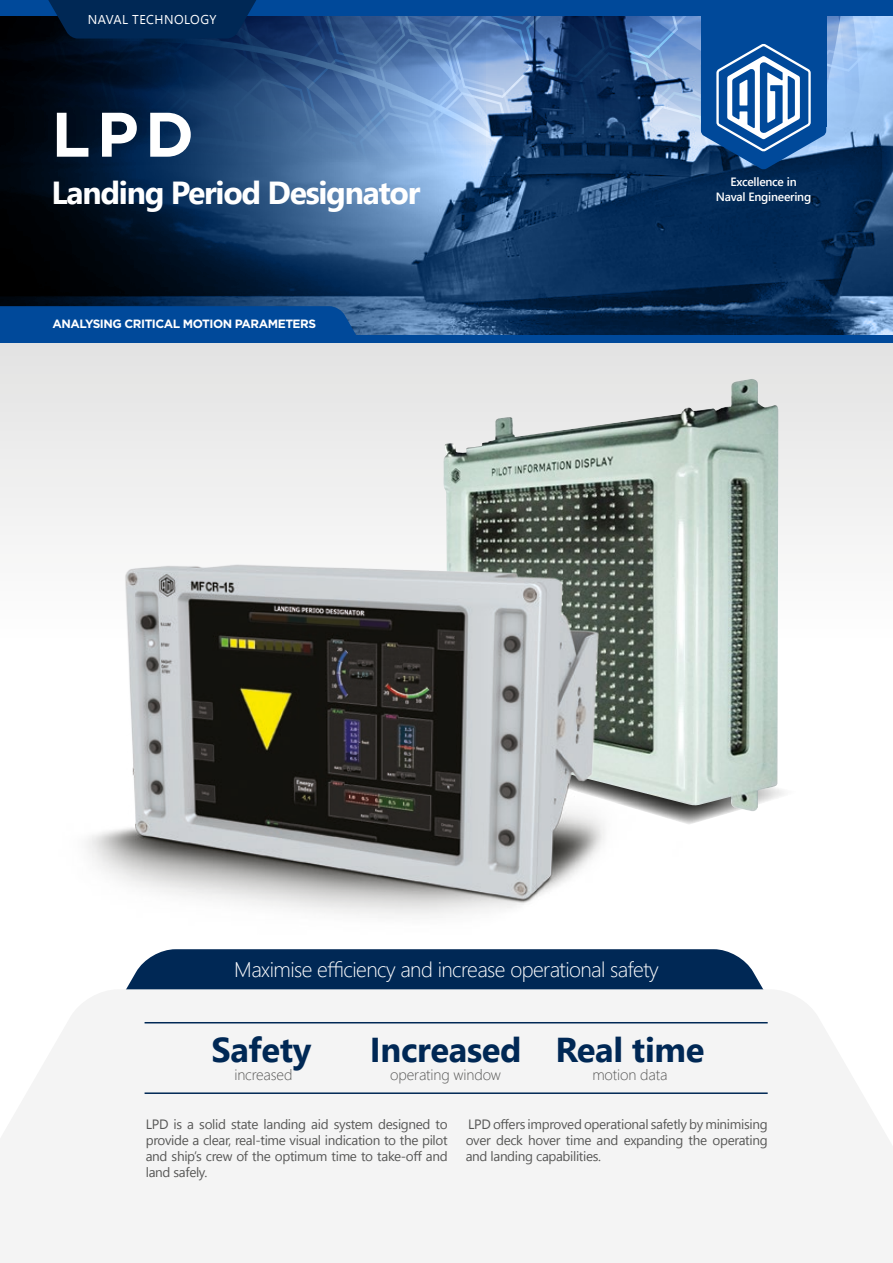
<style>
.page{position:relative;width:893px;height:1263px;background:#fff}
.page>*{position:absolute;margin:0;border:0;box-sizing:border-box;transform-origin:0 0}
.t1{font:700 62.85px "Gotham";color:#fff}
.t2{font:700 34.5px "Segoe UI";letter-spacing:-.01em;color:#002855}
.t3{font:700 31.8px "Segoe UI";letter-spacing:-.04em;color:#fff}
.t4{font:300 21.15px "Segoe UI";letter-spacing:-.025em;color:#fff}
.t5{font:300 15px "Segoe UI";letter-spacing:-.01em;color:#575756}
.t6{font:13.5px/16.2px "Segoe UI";letter-spacing:-.025em;color:#575756;text-align:justify}
.t7{font:12.75px "Segoe UI";letter-spacing:.035em;color:#fff}
.t8{font:700 12px "Gotham";letter-spacing:-.04em;color:#fff}
.t9{font:600 12px/14.4px "Segoe UI";letter-spacing:-.02em;color:#fff;text-align:center}
</style>
<div class="page">
<svg style="left:126px;top:949px;width:637px;height:40px;background:#173b64"></svg>
<svg style="left:0;top:211px;width:893px;height:124px;background:#133357"></svg>
<div style="left:0;top:339px;width:893px;height:308px;background:linear-gradient(to bottom,#e2e2e2,#fff)"></div>
<div style="left:0;top:335px;width:893px;height:7px;background:#00499a"></div>
<svg style="left:0;top:0;width:893px;height:211px;background:#2c517d"></svg>
<div style="left:0;top:989px;width:893px;height:274px;background:#f4f4f4"></div>
<hr style="left:145px;top:1092px;width:623px;height:2px;background:#002855">
<hr style="left:145px;top:1022px;width:623px;height:1px;background:#002855">
<svg style="left:0;top:306px;width:365px;height:29px;background:#034a99"></svg>
<svg style="left:682px;top:789px;width:102px;height:35px"></svg>
<img style="left:442px;top:379px;width:336px;height:433px">
<img style="left:41px;top:478px;width:641px;height:505px">
<p class="t7" style="left:88px;top:9px;width:130px">NAVAL TECHNOLOGY</p>
<h1 class="t1" style="left:52px;top:93px;width:144px">LPD</h1>
<h3 class="t3" style="left:52px;top:168px;width:370px">Landing Period Designator</h3>
<p class="t8" style="left:53px;top:316px;width:265px">ANALYSING CRITICAL MOTION PARAMETERS</p>
<p class="t9" style="left:716px;top:174px;width:97px">Excellence in<br>Naval Engineering</p>
<h3 class="t4" style="left:234px;top:953px;width:426px">Maximise efficiency and increase operational safety</h3>
<h2 class="t2" style="left:211px;top:1023px;width:102px">Safety</h2>
<h2 class="t2" style="left:370px;top:1023px;width:336px">Increased Real time</h2>
<p class="t5" style="left:234px;top:1063px;width:59px">increased</p>
<p class="t5" style="left:390px;top:1063px;width:112px">operating window</p>
<p class="t5" style="left:592px;top:1063px;width:76px">motion data</p>
<p class="t6" style="left:146px;top:1115px;width:303px">LPD is a solid state landing aid system designed to provide a clear, real-time visual indication to the pilot and ship’s crew of the optimum time to take-off and land safely.</p>
<p class="t6" style="left:466px;top:1115px;width:303px">LPD offers improved operational safetly by minimising over deck hover time and expanding the operating and landing capabilities.</p>
</div>
